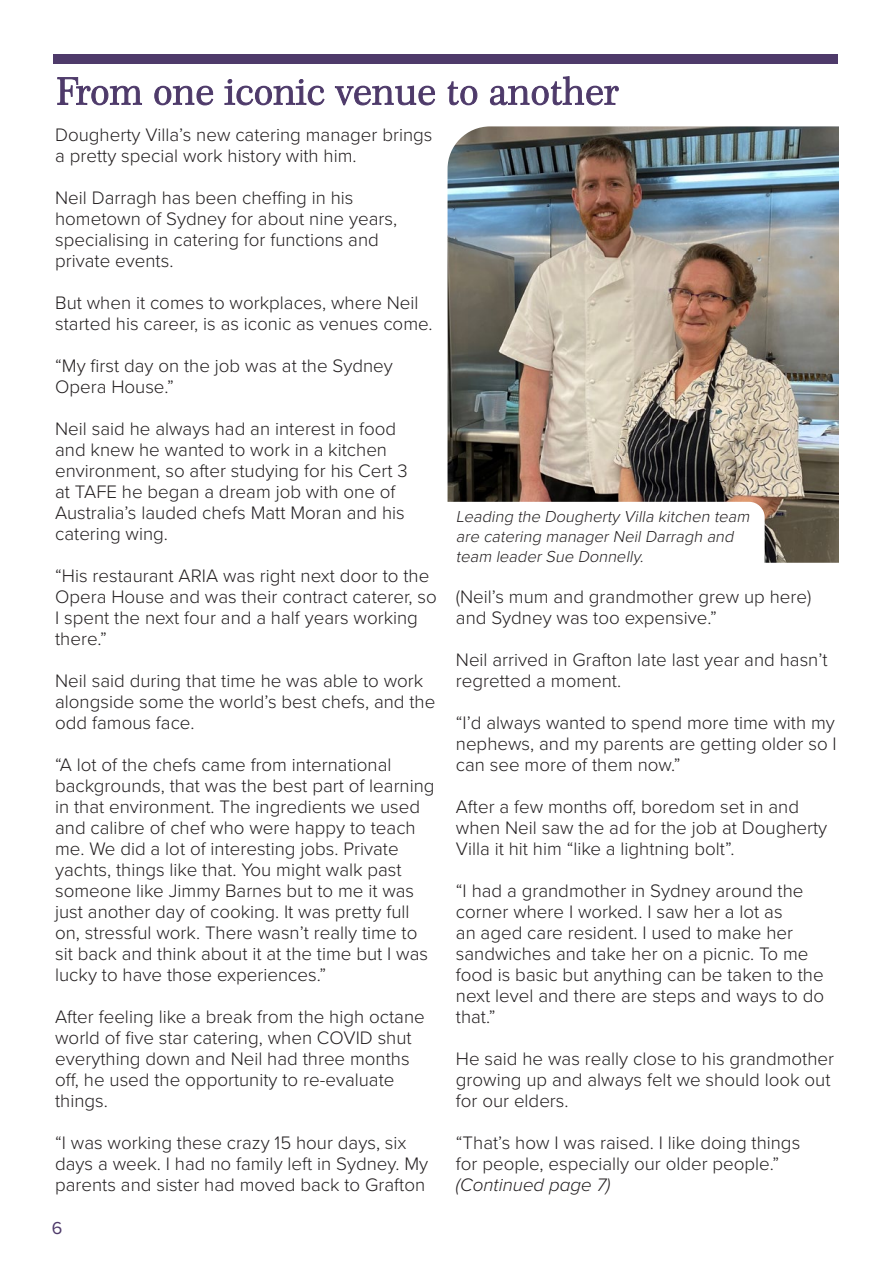
<style>
.page{position:relative;width:893px;height:1263px;background:#fff}
.page>*{position:absolute;margin:0;border:0;box-sizing:border-box;transform-origin:0 0}
.t1{font:300 18.75px/21px "Proxima Nova";color:#231f20}
.t2{font:18px "Proxima Nova";color:#4e3a6a}
.t3{font:italic 300 16.5px/19.8px "Proxima Nova";color:#231f20}
.s1{font-style:italic}
</style>
<div class="page">
<div style="left:53px;top:54px;width:785px;height:10px;background:#4e3a6a"></div>
<img style="left:448px;top:126px;width:391px;height:437px">
<svg style="left:448px;top:502px;width:317px;height:61px"></svg>
<svg style="left:58px;top:76px;width:560px;height:29px"></svg>
<p class="t1" style="left:55px;top:123px;width:379px">Dougherty Villa’s new catering manager brings a pretty special work history with him.</p>
<p class="t1" style="left:55px;top:186px;width:343px">Neil Darragh has been cheffing in his hometown of Sydney for about nine years, specialising in catering for functions and private events.</p>
<p class="t1" style="left:55px;top:291px;width:379px">But when it comes to workplaces, where Neil started his career, is as iconic as venues come.</p>
<p class="t1" style="left:55px;top:354px;width:339px">“My first day on the job was at the Sydney<br>Opera House.”</p>
<p class="t1" style="left:55px;top:417px;width:354px">Neil said he always had an interest in food and knew he wanted to work in a kitchen environment, so after studying for his Cert 3 at TAFE he began a dream job with one of Australia’s lauded chefs Matt Moran and his catering wing.</p>
<p class="t1" style="left:55px;top:564px;width:383px">“His restaurant ARIA was right next door to the Opera House and was their contract caterer, so I spent the next four and a half years working there.”</p>
<p class="t1" style="left:55px;top:669px;width:382px">Neil said during that time he was able to work alongside some the world’s best chefs, and the odd famous face.</p>
<p class="t1" style="left:55px;top:753px;width:381px">“A lot of the chefs came from international backgrounds, that was the best part of learning in that environment. The ingredients we used and calibre of chef who were happy to teach me. We did a lot of interesting jobs. Private yachts, things like that. You might walk past someone like Jimmy Barnes but to me it was just another day of cooking. It was pretty full on, stressful work. There wasn’t really time to sit back and think about it at the time but I was lucky to have those experiences.”</p>
<p class="t1" style="left:55px;top:1005px;width:371px">After feeling like a break from the high octane world of five star catering, when COVID shut everything down and Neil had three months off, he used the opportunity to re-evaluate things.</p>
<p class="t1" style="left:55px;top:1131px;width:353px">“I was working these crazy 15 hour days, six</p>
<p class="t1" style="left:55px;top:1152px;width:375px">days a week. I had no family left in Sydney. My parents and sister had moved back to Grafton</p>
<p class="t2" style="left:52px;top:1214px;width:12px">6</p>
<p class="t3" style="left:456px;top:506px;width:299px">Leading the Dougherty Villa kitchen team are catering managerNeilDarragh and team leaderSue Donnelly.</p>
<p class="t1" style="left:456px;top:585px;width:357px">(Neil’s mum and grandmother grew up here)</p>
<p class="t1" style="left:456px;top:606px;width:262px">and Sydney was too expensive.”</p>
<p class="t1" style="left:456px;top:648px;width:373px">Neil arrived in Grafton late last year and hasn’t regretted a moment.</p>
<p class="t1" style="left:456px;top:711px;width:382px;text-align:justify">“I’d always wanted to spend more time with my nephews, and my parents are getting older so I can see more of them now.”</p>
<p class="t1" style="left:456px;top:795px;width:373px">After a few months off, boredom set in and when Neil saw the ad for the job at Dougherty<br>Villa it hit him “like a lightning bolt”.</p>
<p class="t1" style="left:456px;top:879px;width:370px">“I had a grandmother in Sydney around the corner where I worked. I saw her a lot as<br>an aged care resident. I used to make her sandwiches and take her on a picnic. To me food is basic but anything can be taken to the next level and there are steps and ways to do that.”</p>
<p class="t1" style="left:456px;top:1047px;width:380px">He said he was really close to his grandmother growing up and always felt we should look out for our elders.</p>
<p class="t1" style="left:456px;top:1131px;width:346px">“That’s how I was raised. I like doing things for people, especially our older people.” <span class="s1">(Continued page 7)</span></p>
</div>
